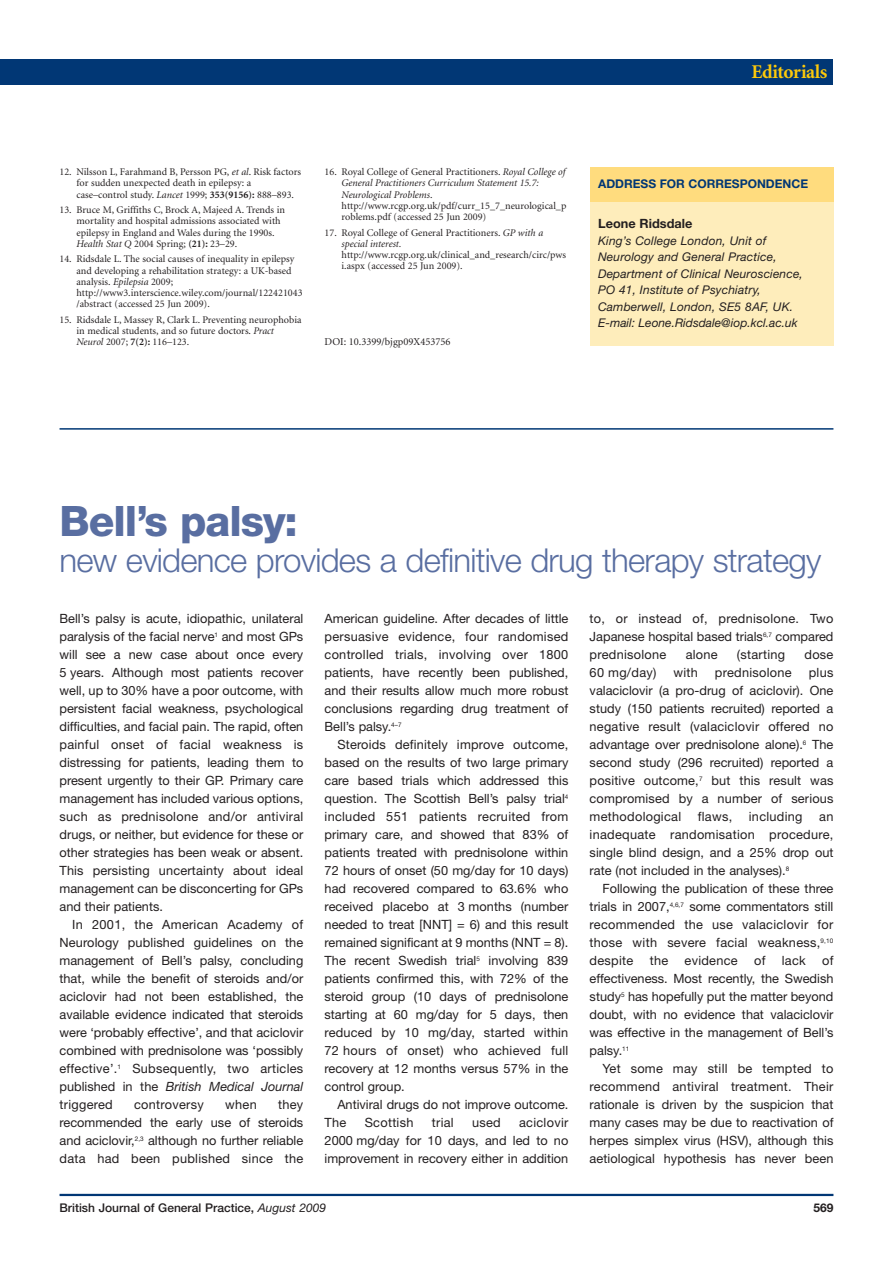
<style>
.page{position:relative;width:893px;height:1263px;background:#fff}
.page>*{position:absolute;margin:0;border:0;box-sizing:border-box;transform-origin:0 0}
.t1{font:800 42px "Helvetica Neue";letter-spacing:-.025em;color:#596ea1}
.t2{font:300 33px "Helvetica Neue";letter-spacing:-.02em;color:#596ea1}
.t3{font:700 19.5px "Minion";letter-spacing:-.02em;color:#feca0a}
.t4{font:12.75px/18px "Helvetica Neue";color:#231f20;text-align:justify}
.t5{font:12.75px "Helvetica Neue";letter-spacing:.02em;color:#231f20}
.t6{font:700 12.75px "Helvetica Neue";color:#231f20}
.t7{font:italic 12px/16.5px "Helvetica Neue";letter-spacing:.01em;color:#231f20}
.t8{font:500 12px "Helvetica Neue";color:#231f20}
.t9{font:700 12px "Helvetica Neue";color:#013775}
.t10{font:700 12px "Helvetica Neue";color:#231f20}
.t11{font:10.5px "Minion";color:#231f20}
.t12{font:10.2px/11.2px "Minion";color:#231f20}
.s1{font-style:italic}
.s2{font-weight:700}
.s3{font-weight:400;font-style:italic}
</style>
<div class="page">
<div style="left:0;top:60px;width:833px;height:25px;background:#013775"></div>
<hr style="left:60px;top:1194px;width:773px;height:2px;background:#013775">
<div style="left:590px;top:168px;width:243px;height:178px;background:#feedbb"></div>
<div style="left:590px;top:168px;width:243px;height:34px;background:#ffdc7e"></div>
<hr style="left:60px;top:428px;width:773px;height:2px;background:#013775">
<h3 class="t3" style="left:752px;top:64px;width:77px">Editorials</h3>
<p class="t12" style="left:77px;top:167px;width:226px;text-indent:-17px">12. Nilsson L, Farahmand B, Persson PG, <span class="s1">et al</span>. Risk factors for sudden unexpected death in epilepsy: a case–control study. <span class="s1">Lancet</span> 1999; <span class="s2">353(9156):</span> 888–893.</p>
<p class="t12" style="left:77px;top:205px;width:210px;text-indent:-17px">13. Bruce M, Griffiths C, Brock A, Majeed A. Trends in mortality and hospital admissions associated with epilepsy in England and Wales during the 1990s.<br><span class="s1">Health Stat Q</span> 2004 Spring; <span class="s2">(21):</span> 23–29.</p>
<p class="t12" style="left:77px;top:254px;width:228px;text-indent:-17px">14. Ridsdale L. The social causes of inequality in epilepsy and developing a rehabilitation strategy: a UK-based analysis. <span class="s1">Epilepsia</span> 2009; http://www3.interscience.wiley.com/journal/122421043 /abstract (accessed 25 Jun 2009).</p>
<p class="t12" style="left:77px;top:315px;width:226px;text-indent:-17px">15. Ridsdale L, Massey R, Clark L. Preventing neurophobia in medical students, and so future doctors. <span class="s1">Pract<br>Neurol</span> 2007; <span class="s2">7(2):</span> 116–123.</p>
<p class="t12" style="left:342px;top:167px;width:226px;text-indent:-17px">16. Royal College of General Practitioners. <span class="s1">Royal College of General Practitioners Curriculum Statement 15.7:<br>Neurological Problems</span>. http://www.rcgp.org.uk/pdf/curr_15_7_neurological_p roblems.pdf (accessed 25 Jun 2009)</p>
<p class="t12" style="left:342px;top:228px;width:203px;text-indent:-17px">17. Royal College of General Practitioners. <span class="s1">GP with a special interest.</span></p>
<p class="t12" style="left:342px;top:250px;width:226px">http://www.rcgp.org.uk/clinical_and_research/circ/pws i.aspx (accessed 25 Jun 2009).</p>
<p class="t11" style="left:325px;top:337px;width:128px">DOI: 10.3399/bjgp09X453756</p>
<p class="t9" style="left:598px;top:180px;width:212px">ADDRESS FOR CORRESPONDENCE</p>
<p class="t6" style="left:598px;top:219px;width:96px">Leone Ridsdale</p>
<p class="t7" style="left:598px;top:234px;width:206px">King’s College London, Unit of Neurology and General Practice, Department of Clinical Neuroscience, PO 41, Institute of Psychiatry, Camberwell, London, SE5 8AF, UK.<br>E-mail: Leone.Ridsdale@iop.kcl.ac.uk</p>
<h1 class="t1" style="left:60px;top:506px;width:240px">Bell’s palsy:</h1>
<h2 class="t2" style="left:60px;top:548px;width:763px">new evidence provides a definitive drug therapy strategy</h2>
<p class="t4" style="left:60px;top:611px;width:245px">Bell’s palsy is acute, idiopathic, unilateral paralysis of the facial nerve<sup>1</sup> and most GPs will see a new case about once every 5 years. Although most patients recover well, up to 30% have a poor outcome, with persistent facial weakness, psychological difficulties, and facial pain. The rapid, often painful onset of facial weakness is distressing for patients, leading them to present urgently to their GP. Primary care management has included various options, such as prednisolone and/or antiviral drugs, or neither, but evidence for these or other strategies has been weak or absent.<br>This persisting uncertainty about ideal management can be disconcerting for GPs and their patients.</p>
<p class="t4" style="left:60px;top:917px;width:245px;text-indent:13px">In 2001, the American Academy of Neurology published guidelines on the management of Bell’s palsy, concluding that, while the benefit of steroids and/or aciclovir had not been established, the available evidence indicated that steroids were ‘probably effective’, and that aciclovir combined with prednisolone was ‘possibly effective’.<sup>1</sup> Subsequently, two articles published in the <span class="s1">British Medical Journal </span>triggered</p>
<p class="t4" style="left:325px;top:611px;width:245px">American guideline. After decades of little persuasive evidence, four randomised controlled trials, involving over 1800 patients, have recently been published, and their results allow much more robust conclusions regarding drug treatment of Bell’s palsy.<sup>4–7</sup></p>
<p class="t4" style="left:325px;top:737px;width:245px;text-indent:13px">Steroids definitely improve outcome, based on the results of two large primary care based trials which addressed this question. The Scottish Bell’s palsy trial<sup>4 </sup>included 551 patients recruited from primary care, and showed that 83% of patients treated with prednisolone within 72 hours of onset (50 mg/day for 10 days) had recovered compared to 63.6% who received placebo at 3 months (number needed to treat [NNT] = 6) and this result remained significant at 9 months (NNT = 8).<br>The recent Swedish trial<sup>5</sup> involving 839 patients confirmed this, with 72% of the steroid group (10 days of prednisolone starting at 60 mg/day for 5 days, then reduced by 10 mg/day, started within 72 hours of onset) who achieved full recovery at 12 months versus 57% in the control group.</p>
<p class="t4" style="left:325px;top:1097px;width:245px;text-indent:13px">Antiviral drugs do not improve outcome.<br>The</p>
<p class="t4" style="left:590px;top:611px;width:245px">to, or instead of, prednisolone. Two Japanese hospital based trials<sup>6,7</sup> compared prednisolone</p>
<p class="t4" style="left:686px;top:647px;width:34px">alone</p>
<p class="t5" style="left:737px;top:650px;width:50px">(starting</p>
<p class="t4" style="left:804px;top:647px;width:30px">dose</p>
<p class="t4" style="left:590px;top:665px;width:68px">60 mg/day)</p>
<p class="t4" style="left:673px;top:665px;width:26px">with</p>
<p class="t5" style="left:715px;top:668px;width:78px">prednisolone</p>
<p class="t4" style="left:590px;top:665px;width:245px;text-indent:219px">plus valaciclovir (a pro-drug of aciclovir). One study (150 patients recruited) reported a negative result (valaciclovir offered no advantage over prednisolone alone).<sup>6</sup> The second study (296 recruited) reported a positive outcome,<sup>7</sup> but this result was compromised by a number of serious methodological</p>
<p class="t4" style="left:698px;top:809px;width:36px">flaws,</p>
<p class="t5" style="left:749px;top:812px;width:55px">including</p>
<p class="t4" style="left:590px;top:809px;width:245px;text-indent:230px">an inadequate randomisation procedure, single blind design, and a 25% drop out rate (not included in the analyses).<sup>8</sup></p>
<p class="t4" style="left:590px;top:881px;width:245px;text-indent:13px">Following the publication of these three trials in 2007,<sup>4,6,7</sup> some commentators still recommended the use valaciclovir for those with severe facial weakness,<sup>9,10 </sup>despite</p>
<p class="t4" style="left:590px;top:953px;width:245px;text-indent:232px">of effectiveness. Most recently, the Swedish study<sup>5</sup> has hopefully put the matter beyond doubt, with no evidence that valaciclovir was effective in the management of Bell’s palsy.<sup>11</sup></p>
<p class="t4" style="left:590px;top:1061px;width:245px;text-indent:13px">Yet some may still be tempted to recommend antiviral treatment. Their rationale is driven by the suspicion that many cases may be due to reactivation of herpes simplex virus (HSV), although this aetiological hypothesis has never been</p>
<p class="t4" style="left:650px;top:953px;width:20px">the</p>
<p class="t5" style="left:684px;top:956px;width:55px">evidence</p>
<p class="t4" style="left:754px;top:953px;width:13px">of</p>
<p class="t4" style="left:782px;top:953px;width:25px">lack</p>
<p class="t4" style="left:60px;top:1097px;width:245px;text-indent:219px">they recommended the early use of steroids and aciclovir,<sup>2,3</sup> although no further reliable data had been published since the</p>
<p class="t5" style="left:134px;top:1100px;width:71px">controversy</p>
<p class="t4" style="left:225px;top:1097px;width:33px">when</p>
<p class="t5" style="left:365px;top:1118px;width:50px">Scottish</p>
<p class="t4" style="left:432px;top:1115px;width:23px">trial</p>
<p class="t4" style="left:472px;top:1115px;width:30px">used</p>
<p class="t4" style="left:325px;top:1115px;width:245px;text-indent:195px">aciclovir 2000 mg/day for 10 days, and led to no improvement in recovery either in addition</p>
<p class="t8" style="left:60px;top:1203px;width:268px">British Journal of General Practice, <span class="s3">August 2009</span></p>
<p class="t10" style="left:813px;top:1203px;width:22px">569</p>
</div>
